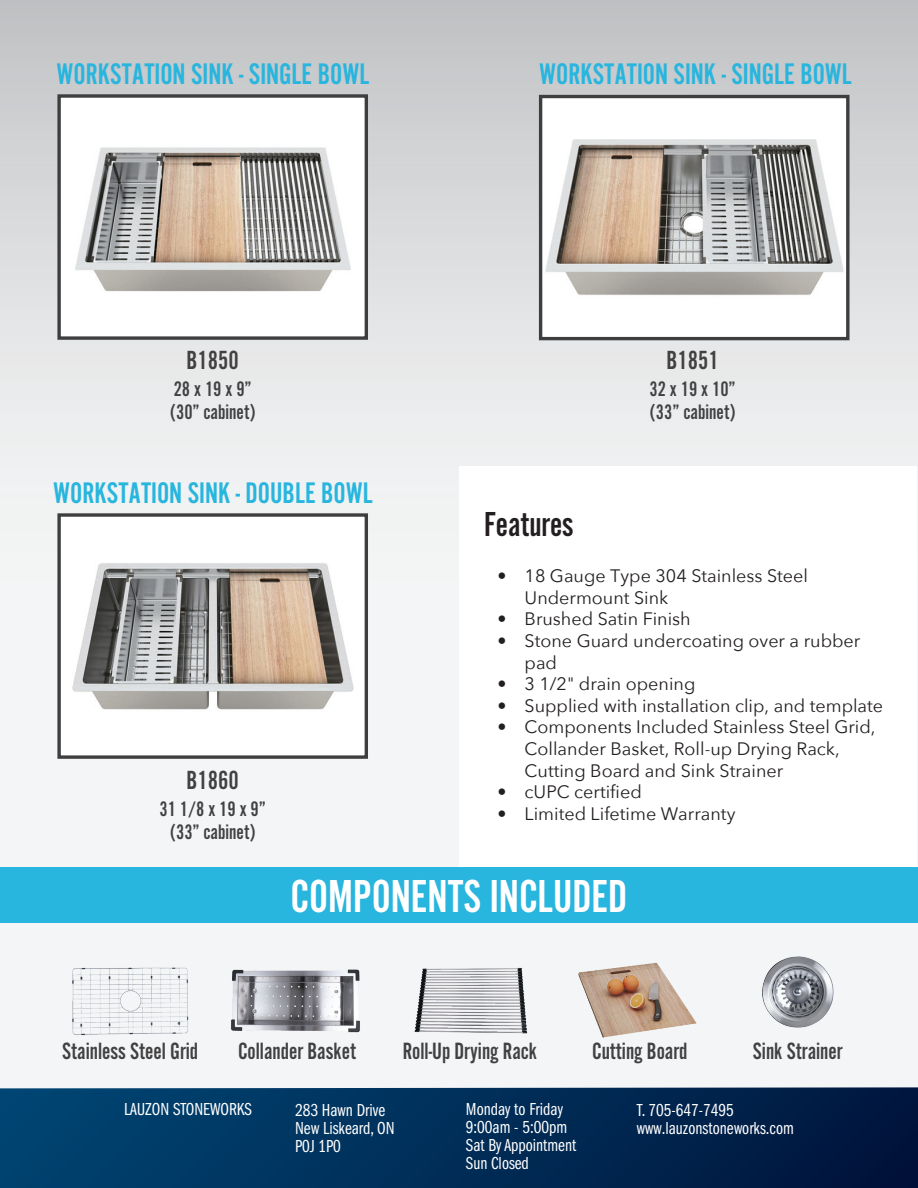
<style>
.page{position:relative;width:918px;height:1188px;background:#fff}
.page>*{position:absolute;margin:0;border:0;box-sizing:border-box;transform-origin:0 0}
.t1{font:48px "Alternate Got No 2 D";color:#fff}
.t2{font:36px "Alternate Got No 2 D";color:#231f20}
.t3{font:30.9px "Alternate Got No 2 D";color:#28b5de}
.t4{font:27.3px "Alternate Got No 2 D";color:#414142}
.t5{font:24.45px "Alternate Got No 2 D";color:#414142}
.t6{font:21.75px/23.4px "Alternate Got No 2 D";color:#414142}
.t7{font:18px/21.6px "Avenir Next";color:#231f20}
.t8{font:18px/18px "Franklin Gothic LT Pro Bk Cm";color:#fff}
</style>
<div class="page">
<div style="left:0;top:0;width:917px;height:1187px;background:#f4f5f6"></div>
<div style="left:0;top:0;width:918px;height:608px;background:linear-gradient(to bottom,#c3c5c7,#fbfcfc)"></div>
<svg style="left:0;top:1087px;width:918px;height:101px;background:#022e59"></svg>
<div style="left:0;top:867px;width:918px;height:56px;background:#28b5de"></div>
<img style="left:578px;top:962px;width:119px;height:76px">
<img style="left:61px;top:98px;width:303px;height:238px">
<div style="left:57px;top:94px;width:311px;height:246px;border:3px solid #3e3e3f"></div>
<img style="left:543px;top:99px;width:303px;height:237px">
<div style="left:539px;top:95px;width:311px;height:245px;border:3px solid #3e3e3f"></div>
<img style="left:61px;top:517px;width:303px;height:238px">
<div style="left:57px;top:513px;width:311px;height:246px;border:3px solid #3e3e3f"></div>
<div style="left:459px;top:466px;width:457px;height:401px;background:#fff"></div>
<img style="left:72px;top:967px;width:117px;height:68px">
<img style="left:414px;top:968px;width:114px;height:66px">
<img style="left:231px;top:969px;width:129px;height:64px">
<img style="left:762px;top:956px;width:72px;height:72px">
<h3 class="t3" style="left:57px;top:58px;width:314px">WORKSTATION SINK - SINGLE BOWL</h3>
<h3 class="t4" style="left:187px;top:346px;width:54px">B1850</h3>
<p class="t6" style="left:170px;top:378px;width:88px">28 x 19 x 9” (30” cabinet)</p>
<h3 class="t3" style="left:53px;top:477px;width:321px">WORKSTATION SINK - DOUBLE BOWL</h3>
<h3 class="t4" style="left:187px;top:765px;width:54px">B1860</h3>
<p class="t6" style="left:159px;top:797px;width:108px;text-align:center">31 1/8 x 19 x 9” (33” cabinet)</p>
<h3 class="t3" style="left:539px;top:58px;width:314px">WORKSTATION SINK - SINGLE BOWL</h3>
<h2 class="t2" style="left:484px;top:505px;width:91px">Features</h2>
<h3 class="t4" style="left:666px;top:345px;width:54px">B1851</h3>
<p class="t6" style="left:649px;top:377px;width:88px">32 x 19 x 10” (33” cabinet)</p>
<p class="t7" style="left:525px;top:564px;width:285px;text-indent:-27px">• 18 Gauge Type 304 Stainless Steel<br>Undermount Sink</p>
<p class="t7" style="left:498px;top:608px;width:195px">• Brushed Satin Finish</p>
<p class="t7" style="left:525px;top:629px;width:337px;text-indent:-27px">• Stone Guard undercoating over a rubber pad</p>
<p class="t7" style="left:498px;top:672px;width:199px">• 3 1/2" drain opening</p>
<p class="t7" style="left:498px;top:694px;width:387px">• Supplied with installation clip, and template</p>
<p class="t7" style="left:525px;top:716px;width:352px;text-indent:-27px">• Components Included Stainless Steel Grid,<br>Collander Basket, Roll-up Drying Rack,<br>Cutting Board and Sink Strainer</p>
<p class="t7" style="left:498px;top:780px;width:146px">• cUPC certified</p>
<p class="t7" style="left:498px;top:802px;width:239px">• Limited Lifetime Warranty</p>
<h1 class="t1" style="left:291px;top:871px;width:338px">COMPONENTS INCLUDED</h1>
<h3 class="t5" style="left:62px;top:1038px;width:137px">Stainless Steel Grid</h3>
<h3 class="t5" style="left:238px;top:1038px;width:119px">Collander Basket</h3>
<h3 class="t5" style="left:403px;top:1038px;width:136px">Roll-Up Drying Rack</h3>
<h3 class="t5" style="left:592px;top:1038px;width:97px">Cutting Board</h3>
<h3 class="t5" style="left:753px;top:1038px;width:91px">Sink Strainer</h3>
<p class="t8" style="left:124px;top:1101px;width:129px">LAUZON STONEWORKS</p>
<p class="t8" style="left:466px;top:1100px;width:112px">Monday to Friday<br>9:00am - 5:00pm<br>Sat By Appointment<br>Sun Closed</p>
<p class="t8" style="left:637px;top:1101px;width:158px">T. 705-647-7495 www.lauzonstoneworks.com</p>
<p class="t8" style="left:295px;top:1101px;width:101px">283 Hawn Drive<br>New Liskeard, ON<br>P0J 1P0</p>
</div>
